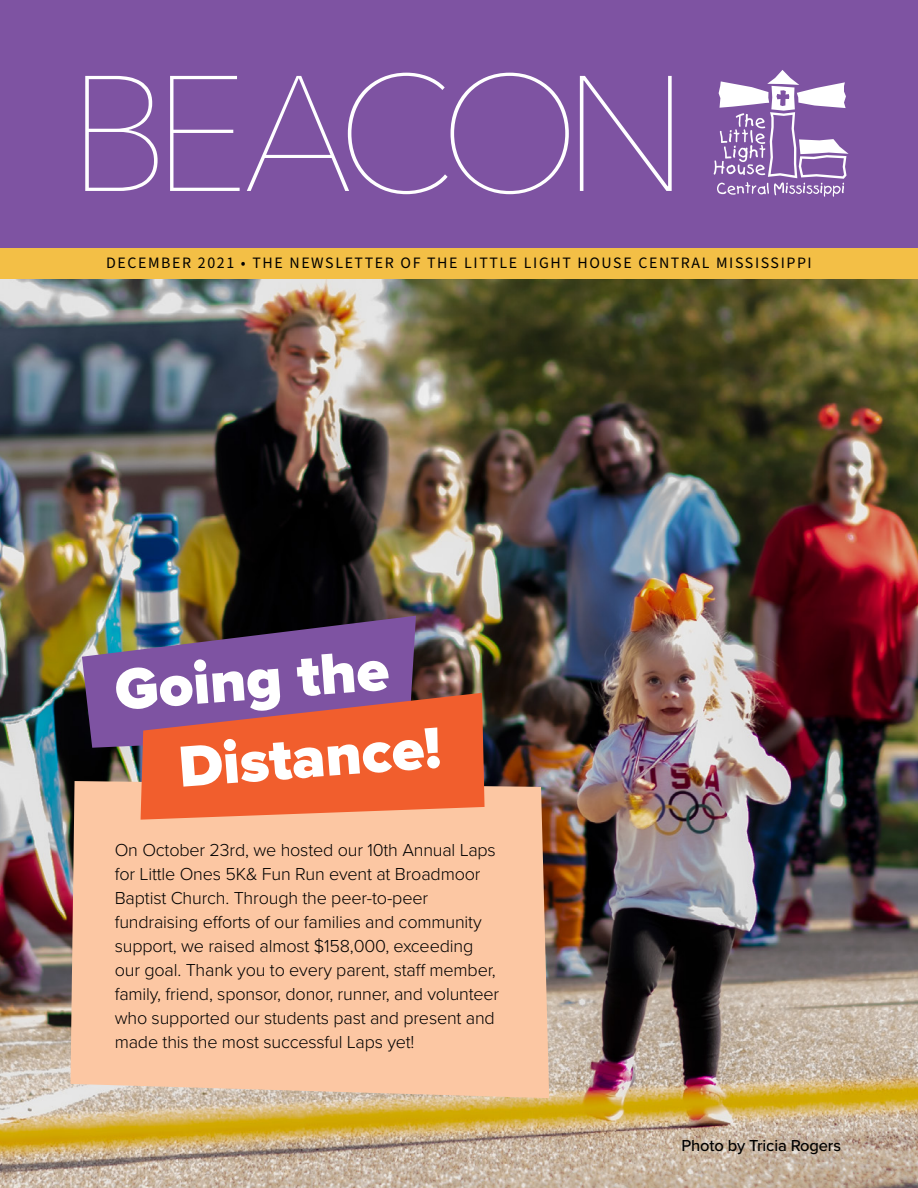
<style>
.page{position:relative;width:918px;height:1188px;background:#fff}
.page>*{position:absolute;margin:0;border:0;box-sizing:border-box;transform-origin:0 0}
.t1{font:200 162.45px "Avenir Next";letter-spacing:-.09em;color:#fff}
.t2{font:900 60px/81.3px "Proxima Nova";color:#fff}
.t3{font:300 18px/24px "Proxima Nova";letter-spacing:-.01em;color:#000}
.t4{font:500 16.5px "Proxima Nova";letter-spacing:-.01em;color:#000}
.t5{font:15.9px "Source Sans Pro";letter-spacing:.1em;color:#000}
</style>
<div class="page">
<img style="left:0;top:279px;width:918px;height:909px">
<div style="left:70px;top:781px;width:479px;height:317px;background:#fcc7a3"></div>
<svg style="left:82px;top:616px;width:334px;height:132px;background:#6f528a"></svg>
<svg style="left:141px;top:693px;width:344px;height:127px;background:#df6144"></svg>
<div style="left:0;top:0;width:918px;height:273px;background:#7e53a2"></div>
<div style="left:0;top:248px;width:918px;height:31px;background:#f3bf46"></div>
<svg style="left:714px;top:70px;width:135px;height:127px"></svg>
<h1 class="t1" style="left:68px;top:-3px;width:622px">BEACON</h1>
<p class="t5" style="left:106px;top:252px;width:707px">DECEMBER 2021 • THE NEWSLETTER OF THE LITTLE LIGHT HOUSE CENTRAL MISSISSIPPI</p>
<h2 class="t2" style="left:170px;top:644px;width:264px;text-indent:-58px;rotate:-4deg">Going the<br>Distance!</h2>
<p class="t3" style="left:115px;top:837px;width:386px">On October 23rd, we hosted our 10th Annual Laps for Little Ones 5K&amp; Fun Run event at Broadmoor Baptist Church. Through the peer-to-peer fundraising efforts of our families and community support, we raised almost $158,000, exceeding our goal. Thank you to every parent, staff member, family, friend, sponsor, donor, runner, and volunteer who supported our students past and present and made this the most successful Laps yet!</p>
<p class="t4" style="left:681px;top:1133px;width:161px">Photo by Tricia Rogers</p>
</div>
